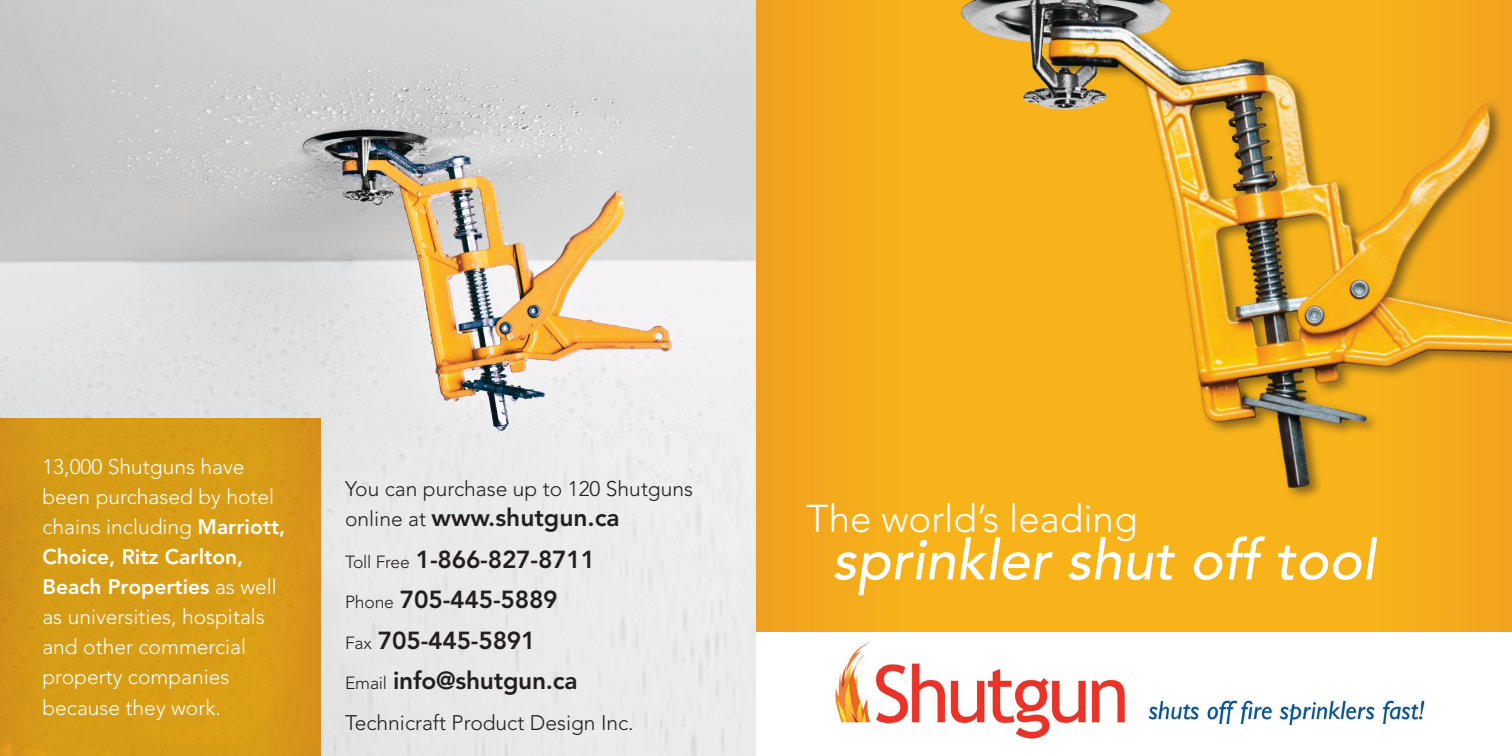
<style>
.page{position:relative;width:1512px;height:756px;background:#fff}
.page>*{position:absolute;margin:0;border:0;box-sizing:border-box;transform-origin:0 0}
.t1{font:italic 500 56px "Avenir LT Std";color:#fff}
.t2{font:300 38.5px "Avenir LT Std";color:#fff}
.t3{font:800 24.5px "Avenir LT Std";letter-spacing:-.01em;color:#231f20}
.t4{font:300 21px/30.1px "Avenir LT Std";color:#fff}
.t5{font:300 21px "Avenir LT Std";color:#231f20}
.s1{font-weight:800}
.s2{font-weight:300;font-size:21px}
.s3{font-weight:300;font-size:17.5px}
</style>
<div class="page">
<img style="left:0;top:0;width:756px;height:756px">
<div style="left:0;top:418px;width:320px;height:338px;background:#d89d16"></div>
<div style="left:756px;top:0;width:756px;height:632px;background:linear-gradient(to right,#f5ae1b,#f6b11a)"></div>
<img style="left:960px;top:0;width:552px;height:497px">
<img style="left:835px;top:642px;width:590px;height:97px">
<p class="t4" style="left:42px;top:452px;width:245px">13,000 Shutguns have been purchased by hotel chains including <span class="s1">Marriott,<br>Choice, Ritz Carlton,<br>Beach Properties</span> as well as universities, hospitals and other commercial property companies because they work.</p>
<p class="t5" style="left:345px;top:477px;width:350px">You can purchase up to 120 Shutguns</p>
<p class="t3" style="left:345px;top:503px;width:276px"><span class="s2">online at</span> www.shutgun.ca</p>
<p class="t3" style="left:345px;top:545px;width:252px"><span class="s3">Toll Free</span> 1-866-827-8711</p>
<p class="t3" style="left:345px;top:585px;width:214px"><span class="s3">Phone</span> 705-445-5889</p>
<p class="t3" style="left:345px;top:626px;width:192px"><span class="s3">Fax</span> 705-445-5891</p>
<p class="t3" style="left:345px;top:666px;width:234px"><span class="s3">Email</span> info@shutgun.ca</p>
<p class="t5" style="left:345px;top:710px;width:290px">Technicraft Product Design Inc.</p>
<p class="t2" style="left:807px;top:496px;width:332px">The world’s leading</p>
<p class="t1" style="left:832px;top:528px;width:545px">sprinkler shut off tool</p>
</div>
